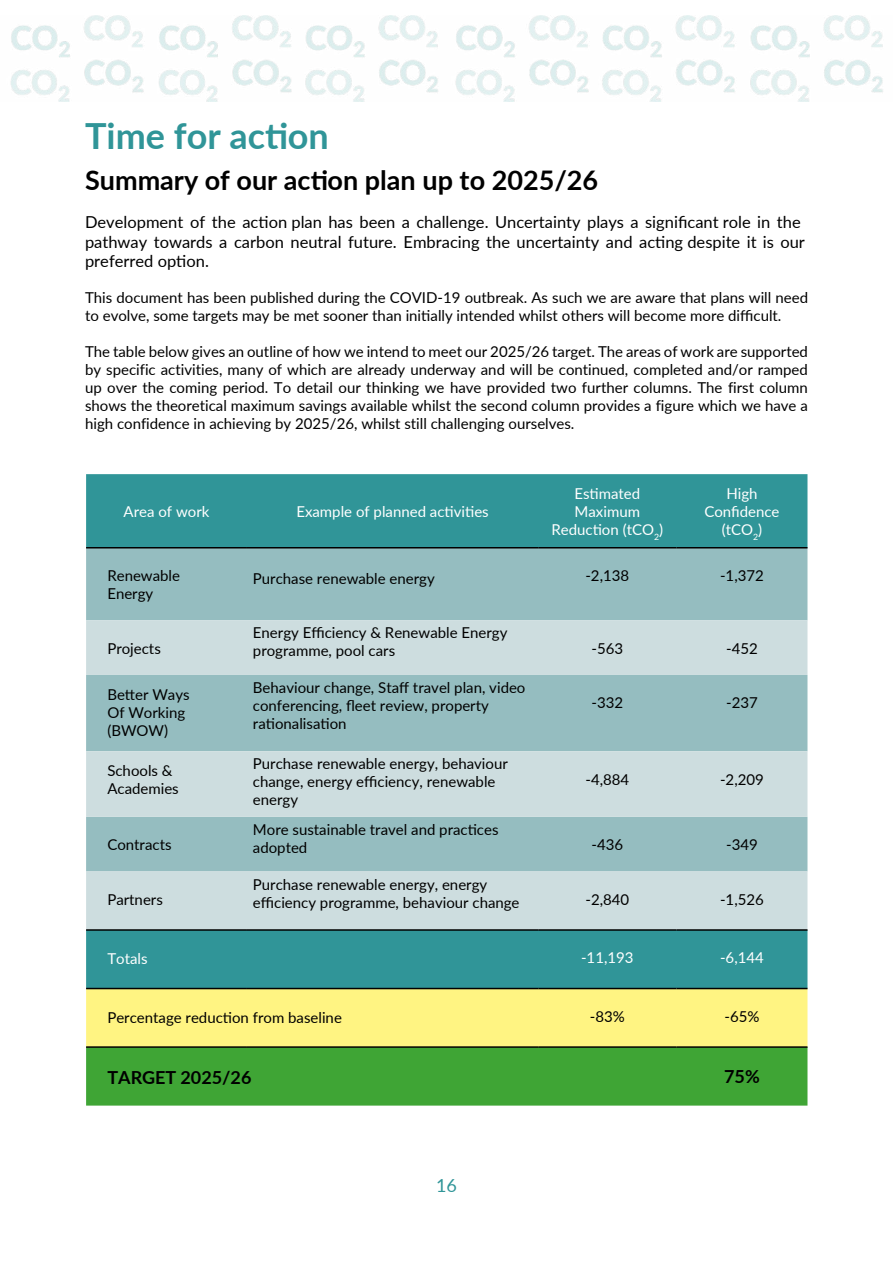
<style>
.page{position:relative;width:893px;height:1263px;background:#fff}
.page>*{position:absolute;margin:0;border:0;box-sizing:border-box;transform-origin:0 0}
.t1{font:700 36px "Lato";color:#309598}
.t2{font:700 27px "Lato";color:#000}
.t3{font:700 18px "Lato";color:#000}
.t4{font:18px "Lato";color:#309598}
.t5{font:16.5px/19.8px "Lato";color:#000}
.t6{font:15px/18px "Lato";color:#000}
.t7{font:15px/18px "Lato";color:#fff;text-align:center}
</style>
<div class="page">
<div style="left:86px;top:474px;width:721px;height:73px;background:#309598"></div>
<div style="left:86px;top:548px;width:721px;height:72px;background:#95bdc0"></div>
<svg style="left:86px;top:620px;width:721px;height:309px;background:#b5cfd1"></svg>
<svg style="left:86px;top:931px;width:721px;height:174px;background:#79b96f"></svg>
<hr style="left:86px;top:547px;width:161px;height:1px;background:#000">
<hr style="left:247px;top:547px;width:291px;height:1px;background:#000">
<hr style="left:538px;top:547px;width:138px;height:1px;background:#000">
<hr style="left:676px;top:547px;width:131px;height:1px;background:#000">
<hr style="left:86px;top:929px;width:161px;height:2px;background:#000">
<hr style="left:247px;top:929px;width:291px;height:2px;background:#000">
<hr style="left:538px;top:929px;width:138px;height:2px;background:#000">
<hr style="left:676px;top:929px;width:131px;height:2px;background:#000">
<hr style="left:86px;top:988px;width:161px;height:1px;background:#000">
<hr style="left:247px;top:988px;width:291px;height:1px;background:#000">
<hr style="left:538px;top:988px;width:138px;height:1px;background:#000">
<hr style="left:676px;top:988px;width:131px;height:1px;background:#000">
<hr style="left:86px;top:1046px;width:161px;height:2px;background:#000">
<hr style="left:247px;top:1046px;width:291px;height:2px;background:#000">
<hr style="left:538px;top:1046px;width:138px;height:2px;background:#000">
<hr style="left:676px;top:1046px;width:131px;height:2px;background:#000">
<img style="left:11px;top:16px;width:872px;height:85px">
<p class="t1" style="left:85px;top:109px;width:245px">Time for action</p>
<p class="t2" style="left:85px;top:160px;width:515px">Summary of our action plan up to 2025/26</p>
<p class="t5" style="left:85px;top:211px;width:721px">Development of the action plan has been a challenge. Uncertainty plays a significant role in the pathway towards a carbon neutral future. Embracing the uncertainty and acting despite it is our preferred option.</p>
<p class="t6" style="left:85px;top:288px;width:724px">This document has been published during the COVID-19 outbreak. As such we are aware that plans will need to evolve, some targets may be met sooner than initially intended whilst others will become more difficult.</p>
<p class="t6" style="left:85px;top:342px;width:724px;text-align:justify">The table below gives an outline of how we intend to meet our 2025/26 target. The areas of work are supported by specific activities, many of which are already underway and will be continued, completed and/or ramped up over the coming period. To detail our thinking we have provided two further columns. The first column shows the theoretical maximum savings available whilst the second column provides a figure which we have a high confidence in achieving by 2025/26, whilst still challenging ourselves.</p>
<p class="t7" style="left:124px;top:502px;width:87px">Area of work</p>
<p class="t7" style="left:296px;top:502px;width:194px">Example of planned activities</p>
<p class="t7" style="left:551px;top:484px;width:113px">Estimated<br>Maximum<br>Reduction (tCO<sub>2</sub>)</p>
<p class="t7" style="left:704px;top:484px;width:77px">High<br>Confidence (tCO<sub>2</sub>)</p>
<p class="t6" style="left:107px;top:566px;width:74px">Renewable<br>Energy</p>
<p class="t6" style="left:253px;top:569px;width:183px">Purchase renewable energy</p>
<p class="t6" style="left:585px;top:566px;width:45px">-2,138</p>
<p class="t6" style="left:720px;top:566px;width:45px">-1,372</p>
<p class="t6" style="left:107px;top:639px;width:55px">Projects</p>
<p class="t6" style="left:107px;top:685px;width:84px">Better Ways</p>
<p class="t6" style="left:107px;top:703px;width:79px">Of Working (BWOW)</p>
<p class="t6" style="left:253px;top:623px;width:256px">Energy Efficiency &amp; Renewable Energy programme, pool cars</p>
<p class="t6" style="left:253px;top:678px;width:274px">Behaviour change, Staff travel plan, video conferencing, fleet review, property rationalisation</p>
<p class="t6" style="left:107px;top:761px;width:73px">Schools &amp;<br>Academies</p>
<p class="t6" style="left:253px;top:754px;width:256px">Purchase renewable energy, behaviour change, energy efficiency, renewable energy</p>
<p class="t6" style="left:107px;top:835px;width:66px">Contracts</p>
<p class="t6" style="left:107px;top:890px;width:57px">Partners</p>
<p class="t6" style="left:253px;top:820px;width:247px">More sustainable travel and practices adopted</p>
<p class="t6" style="left:253px;top:874px;width:268px">Purchase renewable energy, energy efficiency programme, behaviour change</p>
<p class="t6" style="left:591px;top:639px;width:33px">-563</p>
<p class="t6" style="left:726px;top:639px;width:33px">-452</p>
<p class="t6" style="left:591px;top:693px;width:33px">-332</p>
<p class="t6" style="left:726px;top:693px;width:33px">-237</p>
<p class="t6" style="left:585px;top:769px;width:45px">-4,884</p>
<p class="t6" style="left:720px;top:769px;width:45px">-2,209</p>
<p class="t6" style="left:591px;top:835px;width:33px">-436</p>
<p class="t6" style="left:726px;top:835px;width:33px">-349</p>
<p class="t6" style="left:585px;top:890px;width:45px">-2,840</p>
<p class="t6" style="left:720px;top:890px;width:45px">-1,526</p>
<p class="t7" style="left:107px;top:949px;width:42px">Totals</p>
<p class="t7" style="left:581px;top:948px;width:54px">-11,193</p>
<p class="t7" style="left:720px;top:948px;width:45px">-6,144</p>
<p class="t6" style="left:107px;top:1008px;width:236px">Percentage reduction from baseline</p>
<p class="t6" style="left:590px;top:1007px;width:36px">-83%</p>
<p class="t6" style="left:724px;top:1007px;width:36px">-65%</p>
<p class="t3" style="left:107px;top:1064px;width:146px">TARGET 2025/26</p>
<p class="t3" style="left:724px;top:1063px;width:37px">75%</p>
<p class="t4" style="left:436px;top:1173px;width:22px">16</p>
</div>
